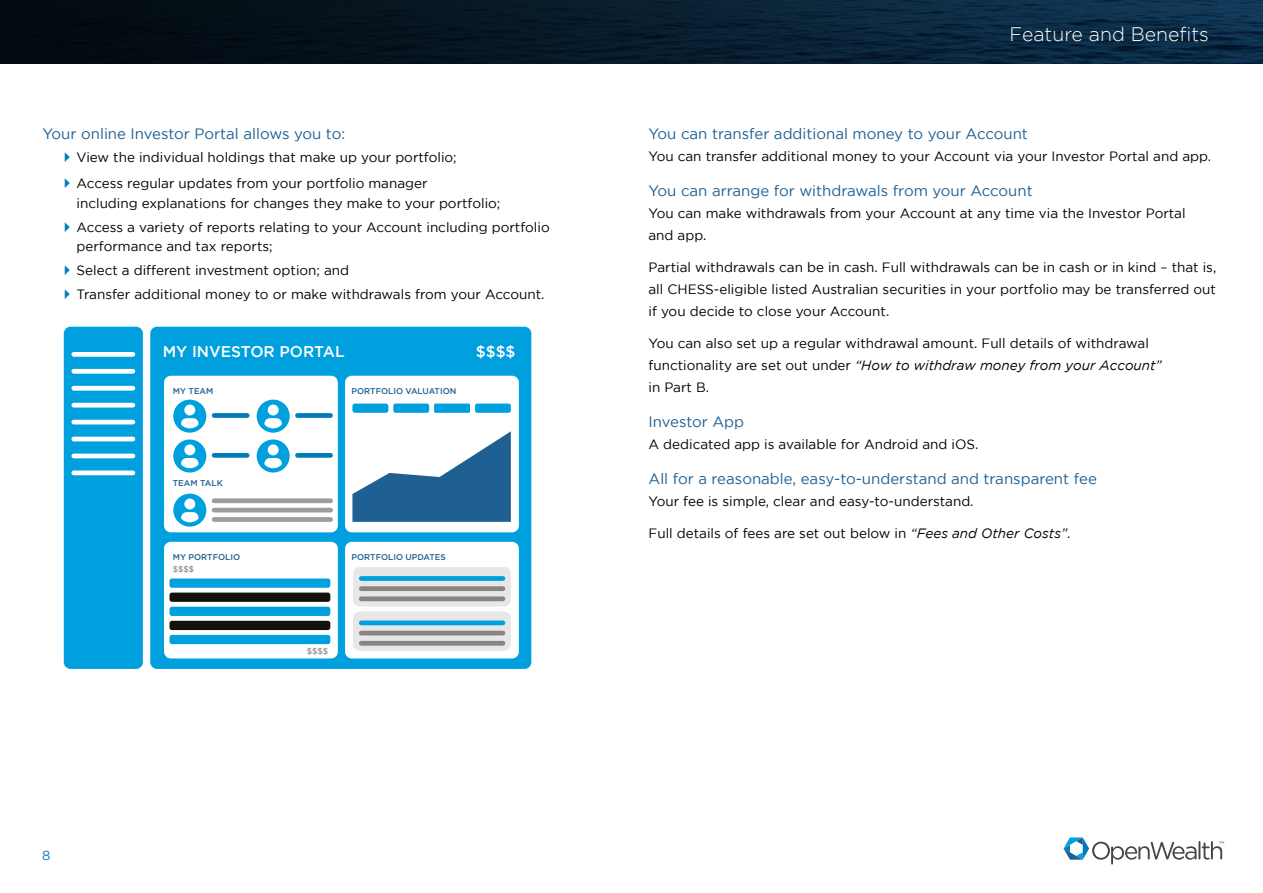
<style>
.page{position:relative;width:1263px;height:893px;background:#fff}
.page>*{position:absolute;margin:0;border:0;box-sizing:border-box;transform-origin:0 0}
.t1{font:300 19.5px "Gotham";color:#fff}
.t2{font:500 15.45px "Gotham";color:#fff}
.t3{font:15px "Gotham";color:#1f6092}
.t4{font:13.5px/21.8px "Gotham";color:#000}
.t5{font:13.2px "Gotham";color:#007cba}
.t6{font:500 8.4px "Gotham";color:#1f6092}
.t7{font:500 8.4px "Gotham";color:#929292}
.s1{font-style:italic}
</style>
<div class="page">
<img style="left:0;top:0;width:1263px;height:64px">
<div style="left:150px;top:327px;width:381px;height:342px;background:#00a0df;border-radius:7px"></div>
<div style="left:64px;top:327px;width:79px;height:342px;background:#00a0df;border-radius:7px"></div>
<div style="left:74px;top:352px;width:59px;height:5px;background:#fff"></div>
<div style="left:74px;top:369px;width:59px;height:5px;background:#fff"></div>
<div style="left:74px;top:386px;width:59px;height:5px;background:#fff"></div>
<div style="left:74px;top:403px;width:59px;height:5px;background:#fff"></div>
<div style="left:164px;top:376px;width:174px;height:156px;background:#fff;border-radius:7px"></div>
<hr style="left:74px;top:420px;width:59px;height:4px;background:#fff">
<div style="left:214px;top:413px;width:33px;height:5px;background:#007cba"></div>
<hr style="left:74px;top:437px;width:59px;height:4px;background:#fff">
<hr style="left:74px;top:454px;width:59px;height:4px;background:#fff">
<div style="left:74px;top:470px;width:59px;height:5px;background:#fff"></div>
<div style="left:345px;top:376px;width:174px;height:156px;background:#fff;border-radius:7px"></div>
<div style="left:164px;top:542px;width:174px;height:116px;background:#fff;border-radius:7px"></div>
<div style="left:345px;top:542px;width:174px;height:116px;background:#fff;border-radius:7px"></div>
<div style="left:352px;top:404px;width:36px;height:9px;background:#00a0df;border-radius:2px"></div>
<div style="left:393px;top:404px;width:36px;height:9px;background:#00a0df;border-radius:2px"></div>
<div style="left:434px;top:404px;width:36px;height:9px;background:#00a0df"></div>
<div style="left:475px;top:404px;width:36px;height:9px;background:#00a0df;border-radius:2px"></div>
<div style="left:170px;top:578px;width:160px;height:10px;background:#00a0df;border-radius:2px"></div>
<div style="left:170px;top:593px;width:160px;height:9px;background:#12110b;border-radius:2px"></div>
<div style="left:170px;top:607px;width:160px;height:9px;background:#00a0df;border-radius:2px"></div>
<div style="left:170px;top:621px;width:160px;height:9px;background:#12110b;border-radius:2px"></div>
<div style="left:170px;top:635px;width:160px;height:9px;background:#00a0df;border-radius:2px"></div>
<svg style="left:352px;top:431px;width:159px;height:91px"></svg>
<svg style="left:173px;top:400px;width:33px;height:33px"></svg>
<div style="left:297px;top:413px;width:34px;height:5px;background:#007cba"></div>
<svg style="left:257px;top:400px;width:33px;height:33px"></svg>
<div style="left:214px;top:453px;width:33px;height:5px;background:#007cba"></div>
<div style="left:214px;top:498px;width:117px;height:5px;background:#9d9d9c"></div>
<hr style="left:214px;top:508px;width:117px;height:4px;background:#9d9d9c">
<div style="left:214px;top:517px;width:117px;height:5px;background:#9d9d9c"></div>
<svg style="left:173px;top:439px;width:33px;height:33px"></svg>
<svg style="left:173px;top:494px;width:33px;height:33px"></svg>
<div style="left:297px;top:453px;width:34px;height:5px;background:#007cba"></div>
<svg style="left:257px;top:439px;width:33px;height:33px"></svg>
<div style="left:353px;top:567px;width:158px;height:39px;background:#e8e7e8;border-radius:7px"></div>
<div style="left:361px;top:576px;width:142px;height:5px;background:#00a0df"></div>
<div style="left:361px;top:586px;width:142px;height:5px;background:#878482"></div>
<div style="left:361px;top:596px;width:142px;height:5px;background:#878482"></div>
<div style="left:353px;top:611px;width:158px;height:40px;background:#e8e7e8;border-radius:7px"></div>
<div style="left:361px;top:620px;width:142px;height:5px;background:#00a0df"></div>
<hr style="left:361px;top:631px;width:142px;height:4px;background:#878482">
<div style="left:361px;top:641px;width:142px;height:5px;background:#878482"></div>
<svg style="left:1063px;top:837px;width:161px;height:27px"></svg>
<p class="t3" style="left:43px;top:125px;width:304px">Your online Investor Portal allows you to:</p>
<p class="t4" style="left:77px;top:144px;width:382px;line-height:26px">View the individual holdings that make up your portfolio;<br>Access regular updates from your portfolio manager</p>
<p class="t4" style="left:77px;top:191px;width:475px;line-height:23.7px">including explanations for changes they make to your portfolio;<br>Access a variety of reports relating to your Account including portfolio</p>
<p class="t4" style="left:77px;top:234px;width:469px;line-height:23.7px">performance and tax reports;<br>Select a different investment option; and<br>Transfer additional money to or make withdrawals from your Account.</p>
<p class="t2" style="left:163px;top:343px;width:183px">MY INVESTOR PORTAL</p>
<p class="t2" style="left:476px;top:343px;width:41px">$$$$</p>
<p class="t5" style="left:42px;top:848px;width:10px">8</p>
<p class="t6" style="left:173px;top:387px;width:42px">MY TEAM</p>
<p class="t6" style="left:173px;top:479px;width:51px">TEAM TALK</p>
<p class="t6" style="left:173px;top:552px;width:69px">MY PORTFOLIO</p>
<p class="t7" style="left:173px;top:564px;width:23px">$$$$</p>
<p class="t6" style="left:352px;top:387px;width:106px">PORTFOLIO VALUATION</p>
<p class="t6" style="left:352px;top:552px;width:96px">PORTFOLIO UPDATES</p>
<p class="t7" style="left:307px;top:646px;width:23px">$$$$</p>
<h1 class="t1" style="left:1009px;top:23px;width:201px">Feature and Benefits</h1>
<p class="t3" style="left:648px;top:125px;width:381px">You can transfer additional money to your Account</p>
<p class="t4" style="left:648px;top:145px;width:564px">You can transfer additional money to your Account via your Investor Portal and app.</p>
<p class="t3" style="left:648px;top:183px;width:386px">You can arrange for withdrawals from your Account</p>
<p class="t4" style="left:648px;top:202px;width:539px">You can make withdrawals from your Account at any time via the Investor Portal and app.</p>
<p class="t4" style="left:648px;top:256px;width:569px;text-align:justify">Partial withdrawals can be in cash. Full withdrawals can be in cash or in kind – that is, all CHESS-eligible listed Australian securities in your portfolio may be transferred out if you decide to close your Account.</p>
<p class="t4" style="left:648px;top:332px;width:515px">You can also set up a regular withdrawal amount. Full details of withdrawal functionality are set out under <span class="s1">“How to withdraw money from your Account” </span>in Part B.</p>
<p class="t3" style="left:648px;top:413px;width:97px">Investor App</p>
<p class="t4" style="left:648px;top:433px;width:331px">A dedicated app is available for Android and iOS.</p>
<p class="t3" style="left:648px;top:470px;width:450px">All for a reasonable, easy-to-understand and transparent fee</p>
<p class="t4" style="left:648px;top:490px;width:327px">Your fee is simple, clear and easy-to-understand.</p>
<p class="t4" style="left:648px;top:522px;width:423px">Full details of fees are set out below in <span class="s1">“Fees and Other Costs”</span>.</p>
</div>
